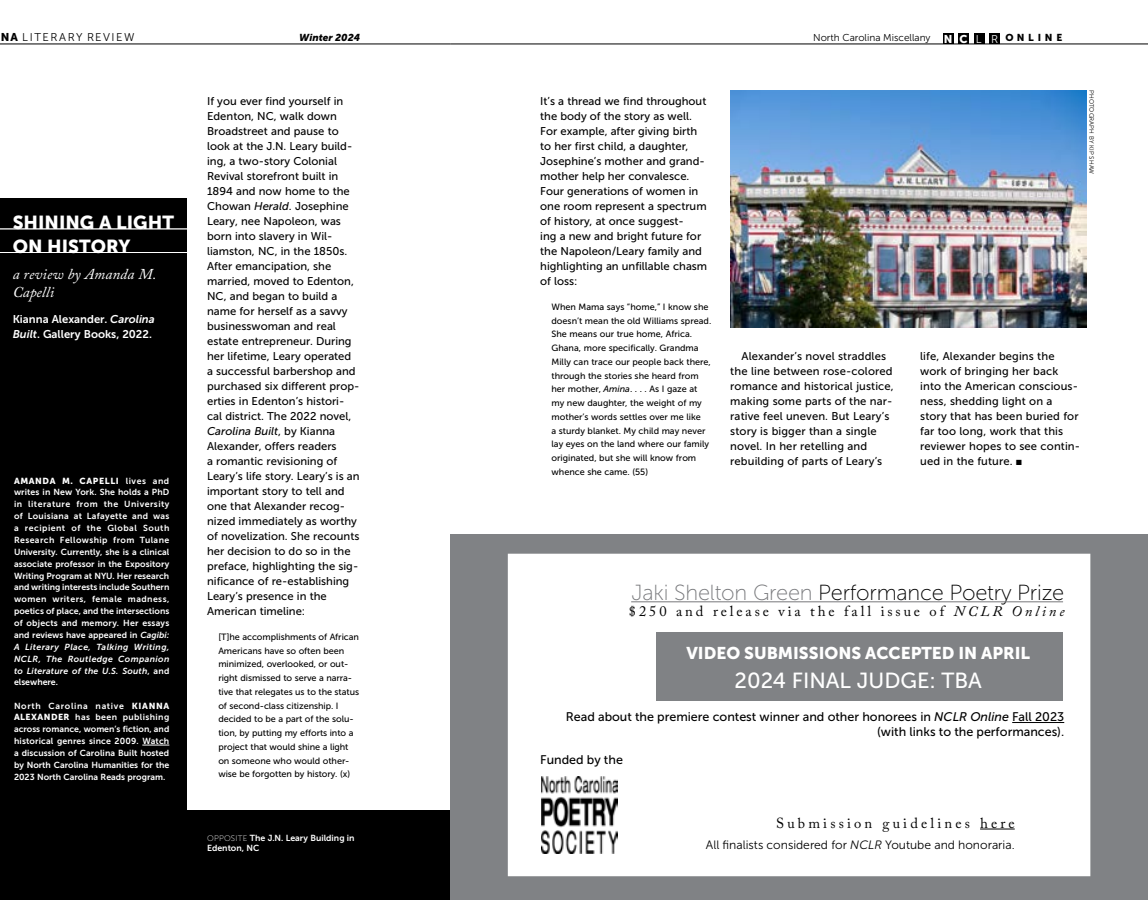
<style>
.page{position:relative;width:1148px;height:900px;background:#fff}
.page>*{position:absolute;margin:0;border:0;box-sizing:border-box;transform-origin:0 0}
.t1{font:21.75px "Museo Sans 100";letter-spacing:-.01em;color:#000}
.t2{font:21.75px "Museo Sans 500";color:#fff}
.t3{font:18.75px/23.8px "Museo Sans 900";color:#fff}
.t4{font:17px "Museo Sans 900";color:#fff}
.t5{font:italic 15px/17.5px "Adobe Caslon Pro";letter-spacing:.01em;color:#fff}
.t6{font:14.5px "Adobe Caslon Pro";letter-spacing:.205em;color:#000}
.t7{font:12.5px/15px "Museo Sans 500";color:#000;text-align:right}
.t8{font:12.12px "Museo Sans 300";color:#000}
.t9{font:11.25px/15px "Museo Sans 500";color:#000}
.t10{font:11.25px/15px "Museo Sans 700";color:#fff}
.t11{font:11.25px "Museo Sans 300";letter-spacing:.14em;color:#000}
.t12{font:10px "Museo Sans 300";color:#000}
.t13{font:italic 10px "Museo Sans 900";color:#000}
.t14{font:9px/13.8px "Museo Sans 500";color:#000}
.t15{font:8.75px/11.9px "Museo Sans 700";color:#fff;text-align:justify}
.t16{font:8.75px "Museo Sans 900";letter-spacing:.07em;color:#fff}
.t17{font:6.25px "Museo Sans 300";letter-spacing:.01em;color:#000}
.s1{font-family:"Museo Sans 900"}
.s2{font-family:"Museo Sans 900";font-size:11.25px;color:#fff}
.s3{font-size:11.25px;color:#fff}
.s4{font-style:italic}
.s5{font-family:"Museo Sans 700"}
.s6{font-family:"Museo Sans 100";font-size:8.12px}
.s7{color:#77787b}
</style>
<div class="page">
<hr style="left:0;top:44px;width:450px;height:1px;background:#000">
<hr style="left:450px;top:44px;width:698px;height:1px;background:#000">
<div style="left:942px;top:33px;width:11px;height:11px;background:#000"></div>
<div style="left:958px;top:33px;width:11px;height:11px;background:#000"></div>
<div style="left:973px;top:33px;width:11px;height:11px;background:#000"></div>
<div style="left:989px;top:33px;width:11px;height:11px;background:#000"></div>
<div style="left:0;top:811px;width:463px;height:89px;background:#000"></div>
<div style="left:0;top:199px;width:187px;height:701px;background:#000"></div>
<hr style="left:0;top:252px;width:187px;height:1px;background:#fff">
<hr style="left:0;top:228px;width:187px;height:2px;background:#fff">
<svg style="left:142px;top:745px;width:27px;height:1px"></svg>
<img style="left:730px;top:90px;width:356px;height:238px">
<div style="left:451px;top:535px;width:697px;height:365px;background:#808285"></div>
<div style="left:508px;top:554px;width:582px;height:322px;background:#fff"></div>
<hr style="left:631px;top:602px;width:432px;height:1px;background:#77787b">
<div style="left:656px;top:632px;width:407px;height:68px;background:#808285"></div>
<hr style="left:980px;top:829px;width:34px;height:1px;background:#000">
<hr style="left:1012px;top:722px;width:52px;height:1px;background:#000">
<img style="left:541px;top:777px;width:77px;height:76px">
<p class="t11" style="left:1px;top:31px;width:135px"><span class="s1">NA</span> LITERARY REVIEW</p>
<p class="t13" style="left:299px;top:32px;width:62px">Winter 2024</p>
<p class="t12" style="left:813px;top:32px;width:251px">North Carolina Miscellany <span class="s2">N C</span> <span class="s3">L R</span> <span class="s1">O N L I N E</span></p>
<h2 class="t3" style="left:13px;top:210px;width:163px">SHINING A LIGHT<br>ON HISTORY</h2>
<h3 class="t5" style="left:13px;top:265px;width:145px">a review by Amanda M.<br>Capelli</h3>
<p class="t10" style="left:13px;top:311px;width:144px">Kianna Alexander. <span class="s4">Carolina<br>Built</span>. Gallery Books, 2022.</p>
<p class="t16" style="left:14px;top:476px;width:157px">AMANDA M. CAPELLI <span class="s5">lives and</span></p>
<p class="t15" style="left:14px;top:486px;width:157px">writes in New York. She holds a PhD in literature from the University of Louisiana at Lafayette and was a recipient of the Global South Research Fellowship from Tulane University. Currently, she is a clinical associate professor in the Expository Writing Program at NYU. Her research and writing interests include Southern women writers, female madness, poetics of place, and the intersections of objects and memory. Her essays and reviews have appeared in <span class="s4">Cagibi:<br>A Literary Place, Talking Writing, NCLR, The Routledge Companion to Literature of the U.S. South</span>, and elsewhere.</p>
<p class="t15" style="left:14px;top:700px;width:157px">North Carolina native <span class="s1">KIANNA ALEXANDER</span> has been publishing across romance, women’s fiction, and historical genres since 2009. Watch a discussion of Carolina Built hosted by North Carolina Humanities for the 2023 North Carolina Reads program.</p>
<p class="t9" style="left:207px;top:94px;width:154px">If you ever find yourself in<br>Edenton, NC, walk down<br>Broadstreet and pause to look at the J.N. Leary build&shy;ing, a two-story Colonial<br>Revival storefront built in<br>1894 and now home to the<br>Chowan <span class="s4">Herald</span>. Josephine<br>Leary, nee Napoleon, was born into slavery in Wil&shy;liamston, NC, in the 1850s.<br>After emancipation, she married, moved to Edenton,<br>NC, and began to build a name for herself as a savvy businesswoman and real estate entrepreneur. During her lifetime, Leary operated a successful barbershop and purchased six different prop&shy;erties in Edenton’s histori&shy;cal district. The 2022 novel,<br><span class="s4">Carolina Built</span>, by Kianna<br>Alexander, offers readers<br>a romantic revisioning of<br>Leary’s life story. Leary’s is an important story to tell and one that Alexander recog&shy;nized immediately as worthy of novelization. She recounts her decision to do so in the preface, highlighting the sig&shy;nificance of re-establishing<br>Leary’s presence in the<br>American timeline:</p>
<p class="t14" style="left:218px;top:630px;width:142px">[T]he accomplishments of African<br>Americans have so often been minimized, overlooked, or out&shy;right dismissed to serve a narra&shy;tive that relegates us to the status of second-class citizenship. I decided to be a part of the solu&shy;tion, by putting my efforts into a project that would shine a light on someone who would other&shy;wise be forgotten by history. (x)</p>
<p class="t15" style="left:207px;top:833px;width:149px;line-height:10.6px"><span class="s6">OPPOSITE</span> The J.N. Leary Building in<br>Edenton, NC</p>
<p class="t9" style="left:540px;top:94px;width:168px">It’s a thread we find throughout the body of the story as well.<br>For example, after giving birth to her first child, a daughter,<br>Josephine’s mother and grand&shy;mother help her convalesce.<br>Four generations of women in one room represent a spectrum of history, at once suggest-<br>ing a new and bright future for the Napoleon/Leary family and highlighting an unfillable chasm of loss:</p>
<p class="t14" style="left:551px;top:300px;width:161px">When Mama says “home,” I know she doesn’t mean the old Williams spread.<br>She means our true home, Africa.<br>Ghana, more specifically. Grandma Milly can trace our people back there, through the stories she heard from her mother, <span class="s4">Amina</span>. . . . As I gaze at my new daughter, the weight of my mother’s words settles over me like<br>a sturdy blanket. My child may never lay eyes on the land where our family originated, but she will know from whence she came. (55)</p>
<p class="t9" style="left:730px;top:349px;width:165px;text-indent:11px">Alexander’s novel straddles the line between rose-colored romance and historical justice, making some parts of the nar&shy;rative feel uneven. But Leary’s story is bigger than a single novel. In her retelling and rebuilding of parts of Leary’s</p>
<p class="t17" style="left:1095px;top:90px;width:86px;rotate:90deg">PHOTOGRAPH BY KIP SHAW</p>
<p class="t9" style="left:920px;top:349px;width:161px">life, Alexander begins the work of bringing her back into the American conscious&shy;ness, shedding light on a story that has been buried for far too long, work that this reviewer hopes to see contin&shy;ued in the future. ■</p>
<h1 class="t1" style="left:631px;top:581px;width:434px"><span class="s7">Jaki Shelton Green</span> Performance Poetry Prize</h1>
<p class="t6" style="left:629px;top:603px;width:437px">$250 and release via the fall issue of <span class="s4">NCLR Online</span></p>
<h3 class="t4" style="left:686px;top:643px;width:345px">VIDEO SUBMISSIONS ACCEPTED IN APRIL</h3>
<h1 class="t2" style="left:734px;top:669px;width:249px">2024 FINAL JUDGE: TBA</h1>
<p class="t7" style="left:566px;top:710px;width:500px">Read about the premiere contest winner and other honorees in <span class="s4">NCLR Online</span> Fall 2023 (with links to the performances).</p>
<p class="t7" style="left:540px;top:752px;width:84px">Funded by the</p>
<p class="t6" style="left:776px;top:814px;width:240px">Submission guidelines here</p>
<p class="t8" style="left:706px;top:839px;width:310px">All finalists considered for <span class="s4">NCLR</span> Youtube and honoraria.</p>
</div>
